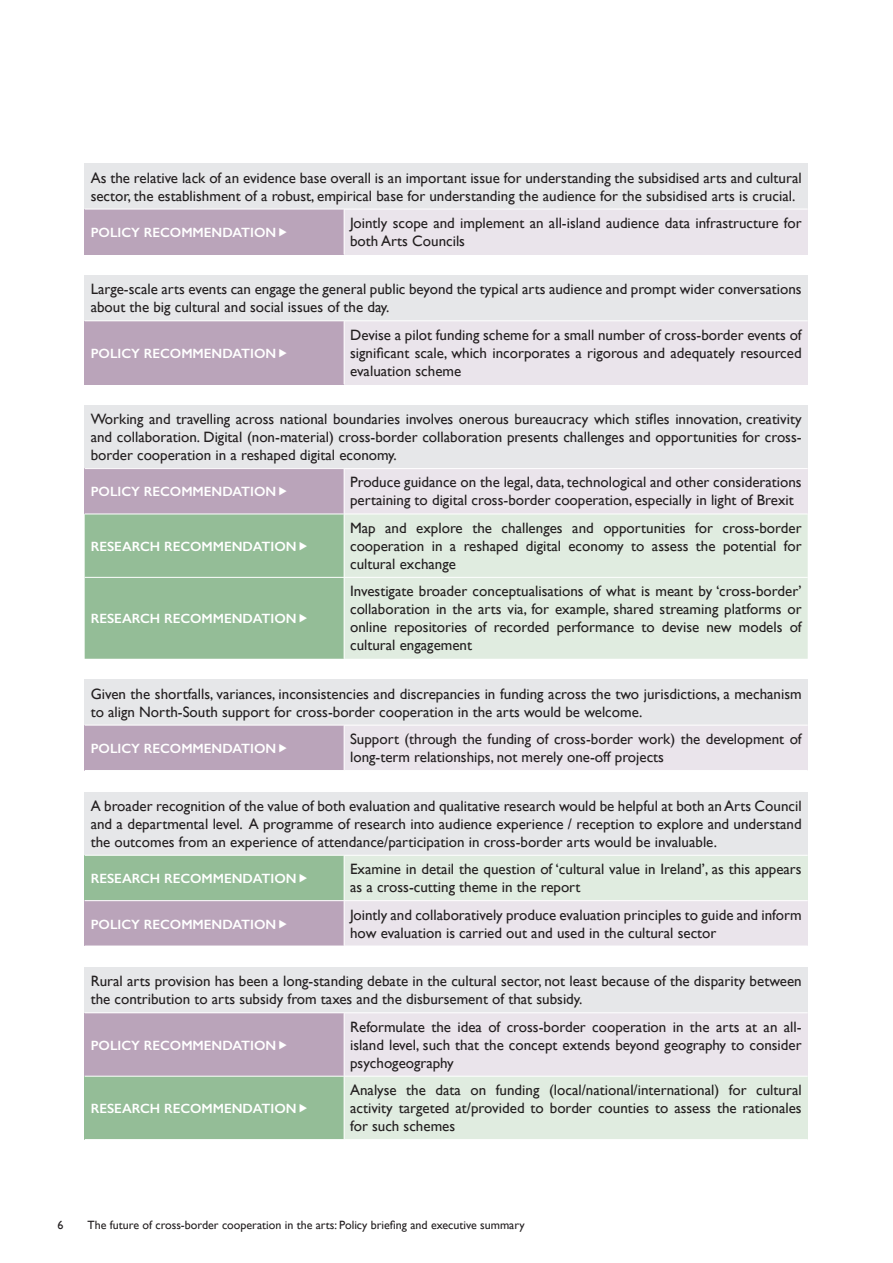
<style>
.page{position:relative;width:893px;height:1263px;background:#fff}
.page>*{position:absolute;margin:0;border:0;box-sizing:border-box;transform-origin:0 0}
.t1{font:15px/18px "Gill Sans";color:#231f20}
.t2{font:600 13.5px "Gill Sans";color:#fff}
.t3{font:12px "Gill Sans";color:#231f20}
</style>
<div class="page">
<div style="left:85px;top:164px;width:722px;height:45px;background:#e6e7e9"></div>
<div style="left:85px;top:209px;width:259px;height:45px;background:#baa4ba"></div>
<div style="left:344px;top:209px;width:463px;height:45px;background:#eae4eb"></div>
<hr style="left:344px;top:209px;width:1px;height:45px;background:#fff">
<hr style="left:85px;top:209px;width:259px;height:1px;background:#fff">
<hr style="left:344px;top:209px;width:463px;height:1px;background:#fff">
<div style="left:85px;top:275px;width:722px;height:46px;background:#e6e7e9"></div>
<div style="left:85px;top:321px;width:259px;height:63px;background:#baa4ba"></div>
<div style="left:344px;top:321px;width:463px;height:63px;background:#eae4eb"></div>
<hr style="left:344px;top:321px;width:1px;height:63px;background:#fff">
<hr style="left:85px;top:320px;width:259px;height:1px;background:#fff">
<hr style="left:344px;top:320px;width:463px;height:1px;background:#fff">
<div style="left:85px;top:405px;width:722px;height:63px;background:#e6e7e9"></div>
<div style="left:85px;top:468px;width:259px;height:46px;background:#baa4ba"></div>
<div style="left:344px;top:468px;width:463px;height:46px;background:#eae4eb"></div>
<div style="left:345px;top:514px;width:462px;height:145px;background:#e0ece0"></div>
<hr style="left:344px;top:469px;width:1px;height:44px;background:#fff">
<hr style="left:85px;top:468px;width:259px;height:1px;background:#fff">
<hr style="left:344px;top:468px;width:463px;height:1px;background:#fff">
<hr style="left:85px;top:513px;width:259px;height:1px;background:#fff">
<hr style="left:344px;top:513px;width:463px;height:1px;background:#fff">
<hr style="left:344px;top:577px;width:463px;height:1px;background:#fff">
<div style="left:85px;top:680px;width:722px;height:45px;background:#e6e7e9"></div>
<div style="left:85px;top:725px;width:259px;height:45px;background:#baa4ba"></div>
<div style="left:344px;top:725px;width:463px;height:45px;background:#eae4eb"></div>
<hr style="left:344px;top:725px;width:1px;height:45px;background:#fff">
<hr style="left:85px;top:725px;width:259px;height:1px;background:#fff">
<hr style="left:344px;top:725px;width:463px;height:1px;background:#fff">
<div style="left:85px;top:792px;width:722px;height:63px;background:#e6e7e9"></div>
<div style="left:85px;top:855px;width:259px;height:45px;background:#94bd97"></div>
<div style="left:344px;top:855px;width:463px;height:45px;background:#e0ece0"></div>
<div style="left:85px;top:900px;width:259px;height:46px;background:#baa4ba"></div>
<div style="left:344px;top:900px;width:463px;height:46px;background:#eae4eb"></div>
<hr style="left:344px;top:855px;width:1px;height:45px;background:#fff">
<hr style="left:344px;top:901px;width:1px;height:44px;background:#fff">
<hr style="left:85px;top:855px;width:259px;height:1px;background:#fff">
<hr style="left:344px;top:855px;width:463px;height:1px;background:#fff">
<hr style="left:85px;top:900px;width:259px;height:1px;background:#fff">
<hr style="left:344px;top:900px;width:463px;height:1px;background:#fff">
<hr style="left:85px;top:945px;width:259px;height:1px;background:#fff">
<hr style="left:344px;top:945px;width:463px;height:1px;background:#fff">
<div style="left:85px;top:967px;width:722px;height:46px;background:#e6e7e9"></div>
<div style="left:85px;top:1013px;width:259px;height:63px;background:#baa4ba"></div>
<div style="left:344px;top:1013px;width:463px;height:63px;background:#eae4eb"></div>
<div style="left:85px;top:1076px;width:259px;height:63px;background:#94bd97"></div>
<div style="left:344px;top:1076px;width:463px;height:63px;background:#e0ece0"></div>
<hr style="left:344px;top:1013px;width:1px;height:63px;background:#fff">
<hr style="left:344px;top:1076px;width:1px;height:63px;background:#fff">
<hr style="left:85px;top:1012px;width:259px;height:1px;background:#fff">
<hr style="left:344px;top:1012px;width:463px;height:1px;background:#fff">
<hr style="left:85px;top:1076px;width:259px;height:1px;background:#fff">
<hr style="left:344px;top:1076px;width:463px;height:1px;background:#fff">
<div style="left:85px;top:514px;width:259px;height:145px;background:#94bd97"></div>
<p class="t1" style="left:91px;top:168px;width:712px">As the relative lack of an evidence base overall is an important issue for understanding the subsidised arts and cultural sector, the establishment of a robust, empirical base for understanding the audience for the subsidised arts is crucial.</p>
<p class="t2" style="left:91px;top:224px;width:187px">POLICY RECOMMENDATION</p>
<p class="t1" style="left:350px;top:214px;width:453px">Jointly scope and implement an all-island audience data infrastructure for both Arts Councils</p>
<p class="t1" style="left:91px;top:280px;width:712px">Large-scale arts events can engage the general public beyond the typical arts audience and prompt wider conversations about the big cultural and social issues of the day.</p>
<p class="t2" style="left:91px;top:345px;width:187px">POLICY RECOMMENDATION</p>
<p class="t1" style="left:350px;top:325px;width:453px;text-align:justify">Devise a pilot funding scheme for a small number of cross-border events of significant scale, which incorporates a rigorous and adequately resourced evaluation scheme</p>
<p class="t1" style="left:91px;top:410px;width:712px;text-align:justify">Working and travelling across national boundaries involves onerous bureaucracy which stifles innovation, creativity and collaboration. Digital (non-material) cross-border collaboration presents challenges and opportunities for cross&shy;border cooperation in a reshaped digital economy.</p>
<p class="t2" style="left:91px;top:484px;width:187px">POLICY RECOMMENDATION</p>
<p class="t1" style="left:350px;top:473px;width:453px">Produce guidance on the legal, data, technological and other considerations pertaining to digital cross-border cooperation, especially in light of Brexit</p>
<p class="t2" style="left:91px;top:538px;width:207px">RESEARCH RECOMMENDATION</p>
<p class="t1" style="left:350px;top:519px;width:453px;text-align:justify">Map and explore the challenges and opportunities for cross-border cooperation in a reshaped digital economy to assess the potential for cultural exchange</p>
<p class="t1" style="left:350px;top:582px;width:453px;text-align:justify">Investigate broader conceptualisations of what is meant by ‘cross-border’ collaboration in the arts via, for example, shared streaming platforms or online repositories of recorded performance to devise new models of cultural engagement</p>
<p class="t1" style="left:91px;top:684px;width:712px">Given the shortfalls, variances, inconsistencies and discrepancies in funding across the two jurisdictions, a mechanism to align North-South support for cross-border cooperation in the arts would be welcome.</p>
<p class="t2" style="left:91px;top:740px;width:187px">POLICY RECOMMENDATION</p>
<p class="t1" style="left:350px;top:730px;width:453px">Support (through the funding of cross-border work) the development of long-term relationships, not merely one-off projects</p>
<p class="t1" style="left:91px;top:796px;width:712px;text-align:justify">A broader recognition of the value of both evaluation and qualitative research would be helpful at both an Arts Council and a departmental level. A programme of research into audience experience / reception to explore and understand the outcomes from an experience of attendance/participation in cross-border arts would be invaluable.</p>
<p class="t2" style="left:91px;top:870px;width:207px">RESEARCH RECOMMENDATION</p>
<p class="t1" style="left:350px;top:860px;width:453px">Examine in detail the question of ‘cultural value in Ireland’, as this appears as a cross-cutting theme in the report</p>
<p class="t2" style="left:91px;top:916px;width:187px">POLICY RECOMMENDATION</p>
<p class="t1" style="left:350px;top:905px;width:453px">Jointly and collaboratively produce evaluation principles to guide and inform how evaluation is carried out and used in the cultural sector</p>
<p class="t1" style="left:91px;top:972px;width:712px">Rural arts provision has been a long-standing debate in the cultural sector, not least because of the disparity between the contribution to arts subsidy from taxes and the disbursement of that subsidy.</p>
<p class="t2" style="left:91px;top:1037px;width:187px">POLICY RECOMMENDATION</p>
<p class="t2" style="left:91px;top:610px;width:207px">RESEARCH RECOMMENDATION</p>
<p class="t1" style="left:350px;top:1017px;width:453px;text-align:justify">Reformulate the idea of cross-border cooperation in the arts at an all&shy;island level, such that the concept extends beyond geography to consider psychogeography</p>
<p class="t2" style="left:91px;top:1100px;width:207px">RESEARCH RECOMMENDATION</p>
<p class="t1" style="left:350px;top:1081px;width:453px;text-align:justify">Analyse the data on funding (local/national/international) for cultural activity targeted at/provided to border counties to assess the rationales for such schemes</p>
<p class="t3" style="left:57px;top:1218px;width:7px">6</p>
<p class="t3" style="left:87px;top:1218px;width:439px">The future of cross-border cooperation in the arts: Policy briefing and executive summary</p>
</div>
